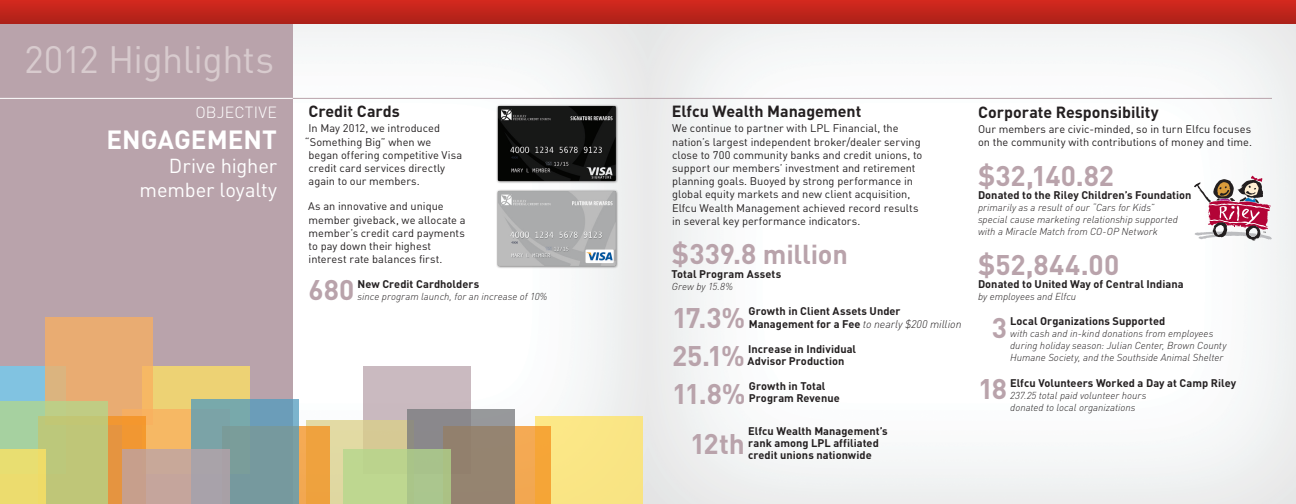
<style>
.page{position:relative;width:1296px;height:504px;background:#fff}
.page>*{position:absolute;margin:0;border:0;box-sizing:border-box;transform-origin:0 0}
.t1{font:37.7px "DINOT";letter-spacing:-.02em;color:#d8cbce}
.t2{font:700 28.1px/38.5px "DINOT";letter-spacing:-.005em;color:#b9a3ab}
.t3{font:700 27px "DINOT";letter-spacing:-.005em;color:#b9a3ab}
.t4{font:700 26px "DINOT";color:#fff}
.t5{font:20px/24px "DINOT";letter-spacing:-.005em;color:#fff;text-align:right}
.t6{font:700 16px "DINOT";color:#231f20}
.t7{font:300 16px "DINOT";color:#fff}
.t8{font:11px/13.2px "DINOT";color:#231f20}
.t9{font:700 11px/12px "DINOT";letter-spacing:.005em;color:#231f20}
.t10{font:italic 300 10px/12px "DINOT";letter-spacing:.005em;color:#231f20}
.s1{font-size:28.1px}
.s2{font-weight:300;font-style:italic}
</style>
<div class="page">
<div style="left:0;top:0;width:293px;height:504px;background:#b9a3ab"></div>
<div style="left:0;top:0;width:1296px;height:24px;background:linear-gradient(to bottom,#d4291e,#ad2119)"></div>
<hr style="left:293px;top:98px;width:979px;height:1px;background:#b9a3ab">
<div style="left:363px;top:366px;width:108px;height:108px;background:#cabac0"></div>
<div style="left:143px;top:366px;width:107px;height:108px;background:#edd274"></div>
<div style="left:0;top:366px;width:66px;height:108px;background:#81c3e1"></div>
<div style="left:46px;top:317px;width:107px;height:108px;background:linear-gradient(to right,#e3ae77,#edad6e)"></div>
<div style="left:535px;top:416px;width:107px;height:88px;background:#fae584"></div>
<div style="left:306px;top:420px;width:108px;height:84px;background:linear-gradient(to right,#e6dfa8,#d3c590)"></div>
<div style="left:122px;top:410px;width:108px;height:94px;background:#f6b864"></div>
<svg style="left:514px;top:426px;width:36px;height:78px;background:#f1a647"></svg>
<svg style="left:299px;top:426px;width:30px;height:78px;background:#efa342"></svg>
<div style="left:38px;top:416px;width:107px;height:88px;background:linear-gradient(to bottom,#ef9734,#e29344)"></div>
<svg style="left:407px;top:410px;width:107px;height:94px;background:#92867a"></svg>
<svg style="left:192px;top:400px;width:107px;height:104px;background:#769da4"></svg>
<svg style="left:0;top:402px;width:108px;height:102px;background:#b9c982"></svg>
<div style="left:343px;top:449px;width:107px;height:55px;background:linear-gradient(to right,#c4dc91,#a7c189)"></div>
<svg style="left:122px;top:449px;width:108px;height:55px;background:#bba39c"></svg>
<div style="left:0;top:449px;width:46px;height:55px;background:#ecdc6e"></div>
<img style="left:496px;top:189px;width:128px;height:85px">
<img style="left:489px;top:99px;width:135px;height:90px">
<svg style="left:1194px;top:176px;width:78px;height:65px"></svg>
<hr style="left:0;top:98px;width:293px;height:1px;background:#fff">
<h1 class="t1" style="left:24px;top:36px;width:252px">2012 Highlights</h1>
<h3 class="t7" style="left:195px;top:102px;width:38px">OBJECTI</h3>
<h3 class="t7" style="left:259px;top:102px;width:17px">VE</h3>
<h3 class="t4" style="left:106px;top:123px;width:34px">Engagement</h3>
<h3 class="t5" style="left:140px;top:154px;width:139px">Drive higher member loyalty</h3>
<h3 class="t6" style="left:308px;top:101px;width:93px">Credit Cards</h3>
<p class="t8" style="left:308px;top:122px;width:133px">In May 2012, we introduced</p>
<p class="t8" style="left:305px;top:135px;width:128px">“Something Big” when we</p>
<p class="t8" style="left:309px;top:148px;width:155px">began offering competitive Visa</p>
<p class="t8" style="left:308px;top:161px;width:138px">credit card services directly</p>
<p class="t8" style="left:309px;top:174px;width:113px">again to our members.</p>
<p class="t8" style="left:308px;top:200px;width:159px">As an innovative and unique member giveback, we allocate a member’s credit card payments to pay down their highest interest rate balances first.</p>
<p class="t9" style="left:358px;top:278px;width:123px">New Credit Cardholders</p>
<p class="t10" style="left:357px;top:291px;width:192px">since program launch, for an increase of 10%</p>
<h2 class="t2" style="left:308px;top:270px;width:47px">680</h2>
<h3 class="t6" style="left:672px;top:101px;width:191px">Elfcu Wealth Management</h3>
<p class="t8" style="left:672px;top:122px;width:252px">We continue to partner with LPL Financial, the nation’s largest independent broker/dealer serving close to 700 community banks and credit unions, to support our members’ investment and retirement planning goals. Buoyed by strong performance in global equity markets and new client acquisition, Elfcu Wealth Management achieved record results in several key performance indicators.</p>
<h3 class="t3" style="left:672px;top:237px;width:178px"><span class="s1">$339.8</span> million</h3>
<p class="t9" style="left:672px;top:267px;width:111px">Total Program Assets</p>
<p class="t10" style="left:672px;top:280px;width:63px">Grew by 15.8%</p>
<p class="t9" style="left:749px;top:304px;width:214px;line-height:13.2px">Growth in Client Assets Under<br>Management for a Fee <span class="s2">to nearly $200 million</span></p>
<p class="t9" style="left:748px;top:343px;width:110px">Increase in Individual<br>Advisor Production</p>
<p class="t9" style="left:749px;top:380px;width:92px">Growth in Total<br>Program Revenue</p>
<p class="t9" style="left:748px;top:424px;width:141px">Elfcu Wealth Management’s rank among LPL affiliated credit unions nationwide</p>
<h3 class="t6" style="left:978px;top:102px;width:182px">Corporate Responsibility</h3>
<p class="t8" style="left:978px;top:122px;width:276px">Our members are civic-minded, so in turn Elfcu focuses on the community with contributions of money and time.</p>
<h2 class="t2" style="left:978px;top:156px;width:138px">$32,140.82</h2>
<p class="t9" style="left:978px;top:189px;width:215px">Donated to the Riley Children’s Foundation</p>
<p class="t10" style="left:978px;top:202px;width:202px">primarily as a result of our “Cars for Kids” special cause marketing relationship supported with a Miracle Match from CO-OP Network</p>
<h2 class="t2" style="left:978px;top:245px;width:143px">$52,844.00</h2>
<p class="t9" style="left:978px;top:278px;width:207px">Donated to United Way of Central Indiana</p>
<p class="t10" style="left:978px;top:290px;width:100px">by employees and Elfcu</p>
<p class="t9" style="left:1010px;top:315px;width:157px">Local Organizations Supported</p>
<p class="t10" style="left:1010px;top:328px;width:218px">with cash and in-kind donations from employees during holiday season: Julian Center, Brown County<br>Humane Society, and the Southside Animal Shelter</p>
<p class="t9" style="left:1010px;top:376px;width:228px">Elfcu Volunteers Worked a Day at Camp Riley</p>
<p class="t10" style="left:1010px;top:389px;width:138px">237.25 total paid volunteer hours</p>
<h2 class="t2" style="left:672px;top:298px;width:75px">17.3%<br>25.1%</h2>
<h2 class="t2" style="left:978px;top:296px;width:31px;line-height:61.3px;text-align:center">3<br>18</h2>
<h2 class="t2" style="left:672px;top:373px;width:75px">11.8%</h2>
<p class="t10" style="left:1010px;top:401px;width:127px">donated to local organizations</p>
<h2 class="t2" style="left:690px;top:424px;width:56px">12th</h2>
</div>
